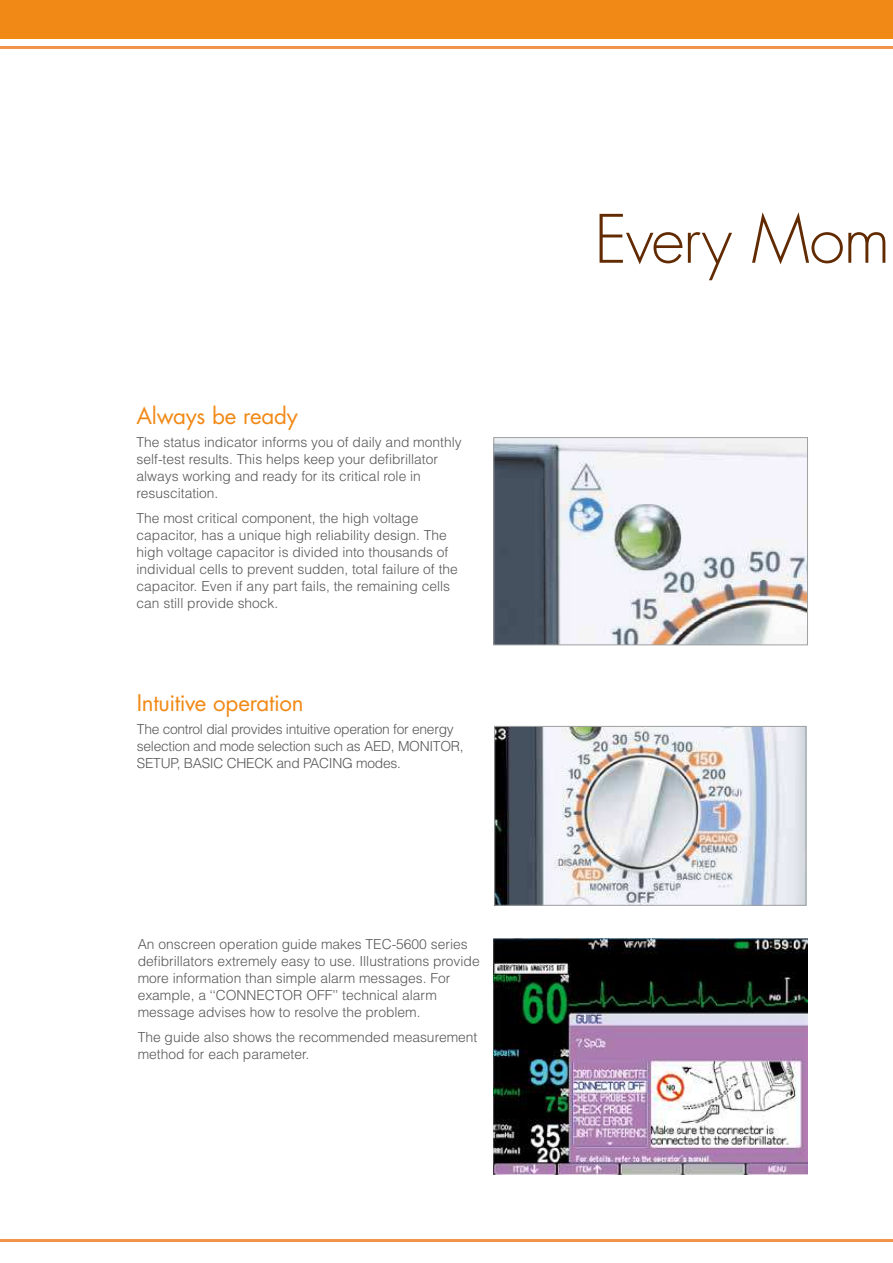
<style>
.page{position:relative;width:893px;height:1263px;background:#fff}
.page>*{position:absolute;margin:0;border:0;box-sizing:border-box;transform-origin:0 0}
.t1{font:300 64.8px "Futura Std";letter-spacing:-.025em;color:#612a00}
.t2{font:22.35px "Futura Std";letter-spacing:-.01em;color:#f18916}
.t3{font:300 13.8px/17px "Helvetica LT Std";color:#595757}
.t4{font:300 13.8px/17px "Helvetica LT Std";letter-spacing:-.02em;color:#595757}
</style>
<div class="page">
<hr style="left:0;top:1239px;width:893px;height:2px;background:#f2954a">
<hr style="left:0;top:47px;width:893px;height:2px;background:#f2954a">
<div style="left:0;top:0;width:893px;height:38px;background:#f18916"></div>
<img style="left:496px;top:439px;width:310px;height:204px">
<div style="left:494px;top:437px;width:314px;height:208px;border:1px solid #9fa0a0"></div>
<img style="left:496px;top:728px;width:308px;height:175px">
<div style="left:494px;top:726px;width:312px;height:179px;border:1px solid #9fa0a0"></div>
<img style="left:494px;top:938px;width:314px;height:237px">
<h2 class="t2" style="left:137px;top:405px;width:163px">Always be ready</h2>
<p class="t3" style="left:137px;top:434px;width:327px">The status indicator informs you of daily and monthly self-test results. This helps keep your defibrillator always working and ready for its critical role in resuscitation.</p>
<p class="t3" style="left:137px;top:511px;width:323px">The most critical component, the high voltage capacitor, has a unique high reliability design. The high voltage capacitor is divided into thousands of individual cells to prevent sudden, total failure of the capacitor. Even if any part fails, the remaining cells can still provide shock.</p>
<h2 class="t2" style="left:137px;top:693px;width:168px">Intuitive operation</h2>
<p class="t4" style="left:137px;top:722px;width:328px">The control dial provides intuitive operation for energy selection and mode selection such as AED, MONITOR,<br>SETUP, BASIC CHECK and PACING modes.</p>
<p class="t3" style="left:138px;top:936px;width:343px">An onscreen operation guide makes TEC-5600 series defibrillators extremely easy to use. Illustrations provide more information than simple alarm messages. For example, a ‘‘CONNECTOR OFF’’ technical alarm message advises how to resolve the problem.</p>
<p class="t3" style="left:138px;top:1030px;width:341px">The guide also shows the recommended measurement method for each parameter.</p>
<h1 class="t1" style="left:594px;top:208px;width:298px">Every Mom</h1>
</div>
